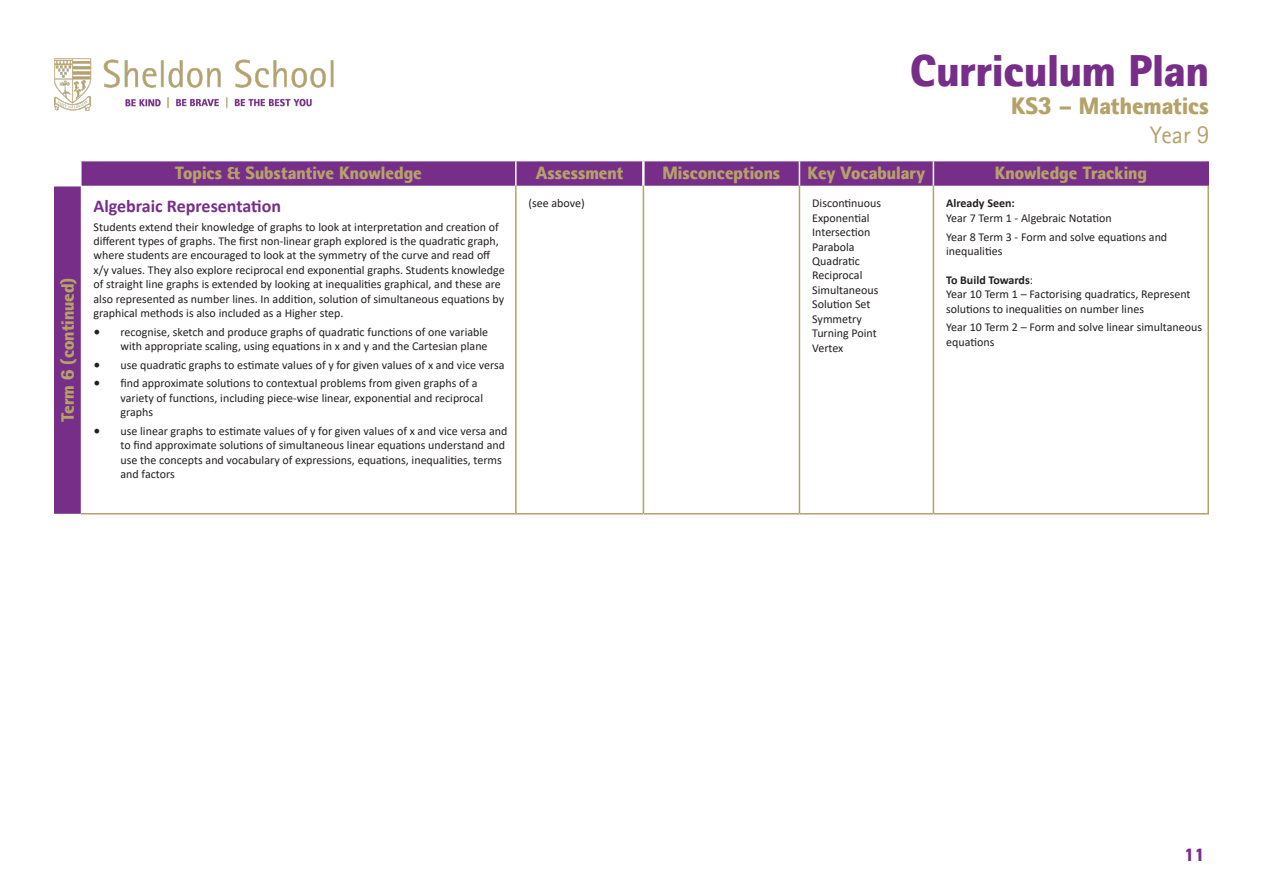
<style>
.page{position:relative;width:1263px;height:893px;background:#fff}
.page>*{position:absolute;margin:0;border:0;box-sizing:border-box;transform-origin:0 0}
.t1{font:900 45px "Rotis II Sans Pro";color:#772e89}
.t2{font:900 24px "Rotis II Sans Pro";color:#b5a269}
.t3{font:24px "Rotis II Sans Pro";color:#b5a269}
.t4{font:900 18px "Rotis II Sans Pro";color:#b5a269}
.t5{font:700 18px "Calibri";color:#772e89}
.t6{font:900 18px "Rotis II Sans Pro";color:#772e89}
.t7{font:12px/14.4px "Calibri";color:#231f20}
.t8{font:700 12px "Calibri";color:#231f20}
.s1{font-family:"Minion Pro";font-size:18px}
.s2{font-weight:400}
</style>
<div class="page">
<img style="left:54px;top:58px;width:280px;height:53px">
<svg style="left:54px;top:161px;width:1153px;height:353px"></svg>
<hr style="left:80px;top:161px;width:2px;height:24px;background:#fff">
<hr style="left:515px;top:161px;width:2px;height:25px;background:#fff">
<svg style="left:799px;top:161px;width:1px;height:25px"></svg>
<svg style="left:933px;top:161px;width:1px;height:25px"></svg>
<hr style="left:81px;top:513px;width:435px;height:1px;background:#b5a269">
<hr style="left:516px;top:513px;width:127px;height:1px;background:#b5a269">
<hr style="left:933px;top:513px;width:276px;height:1px;background:#b5a269">
<svg style="left:642px;top:161px;width:3px;height:25px"></svg>
<hr style="left:1207px;top:161px;width:2px;height:25px;background:#772e89">
<hr style="left:1207px;top:186px;width:2px;height:327px;background:#b5a269">
<hr style="left:515px;top:186px;width:2px;height:327px;background:#b5a269">
<hr style="left:799px;top:513px;width:134px;height:1px;background:#b5a269">
<hr style="left:643px;top:186px;width:1px;height:327px;background:#b5a269">
<hr style="left:799px;top:186px;width:1px;height:327px;background:#b5a269">
<hr style="left:643px;top:513px;width:156px;height:1px;background:#b5a269">
<hr style="left:933px;top:186px;width:1px;height:327px;background:#b5a269">
<svg style="left:54px;top:185px;width:28px;height:1px"></svg>
<p class="t4" style="left:57px;top:422px;width:146px;rotate:-90deg">Term 6 (continued)</p>
<h1 class="t1" style="left:910px;top:44px;width:300px">Curriculum Plan</h1>
<h2 class="t2" style="left:1011px;top:92px;width:199px">KS3 – Mathematics</h2>
<h2 class="t3" style="left:1150px;top:122px;width:61px">Year 9</h2>
<p class="t4" style="left:175px;top:163px;width:249px">Topics &amp; Substantive Knowledge</p>
<p class="t4" style="left:536px;top:163px;width:89px">Assessment</p>
<p class="t4" style="left:663px;top:163px;width:119px">Misconceptions</p>
<p class="t4" style="left:808px;top:163px;width:119px">Key Vocabulary</p>
<p class="t4" style="left:995px;top:163px;width:154px">Knowledge Tracking</p>
<p class="t5" style="left:94px;top:193px;width:189px">Algebraic Representation</p>
<p class="t7" style="left:94px;top:219px;width:413px">Students extend their knowledge of graphs to look at interpretation and creation of different types of graphs. The first non-linear graph explored is the quadratic graph, where students are encouraged to look at the symmetry of the curve and read off x/y values. They also explore reciprocal end exponential graphs. Students knowledge of straight line graphs is extended by looking at inequalities graphical, and these are also represented as number lines. In addition, solution of simultaneous equations by graphical methods is also included as a Higher step.</p>
<p class="t7" style="left:94px;top:324px;width:396px;text-align:right"><span class="s1">•</span> recognise, sketch and produce graphs of quadratic functions of one variable with appropriate scaling, using equations in x and y and the Cartesian plane</p>
<p class="t7" style="left:94px;top:357px;width:413px"><span class="s1">•</span> use quadratic graphs to estimate values of y for given values of x and vice versa</p>
<p class="t7" style="left:121px;top:376px;width:364px;text-indent:-27px"><span class="s1">•</span> find approximate solutions to contextual problems from given graphs of a variety of functions, including piece-wise linear, exponential and reciprocal graphs</p>
<p class="t7" style="left:121px;top:423px;width:388px;text-indent:-27px"><span class="s1">•</span> use linear graphs to estimate values of y for given values of x and vice versa and to find approximate solutions of simultaneous linear equations understand and use the concepts and vocabulary of expressions, equations, inequalities, terms and factors</p>
<p class="t7" style="left:529px;top:196px;width:58px">(see above)</p>
<p class="t7" style="left:812px;top:196px;width:70px">Discontinuous</p>
<p class="t7" style="left:812px;top:210px;width:59px">Exponential</p>
<p class="t7" style="left:812px;top:225px;width:60px">Intersection</p>
<p class="t7" style="left:812px;top:239px;width:44px">Parabola</p>
<p class="t7" style="left:812px;top:254px;width:49px">Quadratic</p>
<p class="t7" style="left:812px;top:268px;width:52px">Reciprocal</p>
<p class="t7" style="left:812px;top:282px;width:68px">Simultaneous</p>
<p class="t7" style="left:812px;top:297px;width:60px">Solution Set</p>
<p class="t7" style="left:812px;top:311px;width:51px">Symmetry</p>
<p class="t7" style="left:812px;top:326px;width:66px">Turning Point</p>
<p class="t7" style="left:812px;top:340px;width:33px">Vertex</p>
<p class="t8" style="left:946px;top:195px;width:70px">Already Seen:</p>
<p class="t7" style="left:946px;top:210px;width:167px">Year 7 Term 1 - Algebraic Notation</p>
<p class="t7" style="left:946px;top:229px;width:223px">Year 8 Term 3 - Form and solve equations and inequalities</p>
<p class="t8" style="left:946px;top:271px;width:88px">To Build Towards<span class="s2">:</span></p>
<p class="t7" style="left:946px;top:287px;width:246px">Year 10 Term 1 – Factorising quadratics, Represent solutions to inequalities on number lines</p>
<p class="t7" style="left:946px;top:320px;width:257px">Year 10 Term 2 – Form and solve linear simultaneous equations</p>
<h3 class="t6" style="left:1183px;top:844px;width:23px">11</h3>
</div>
